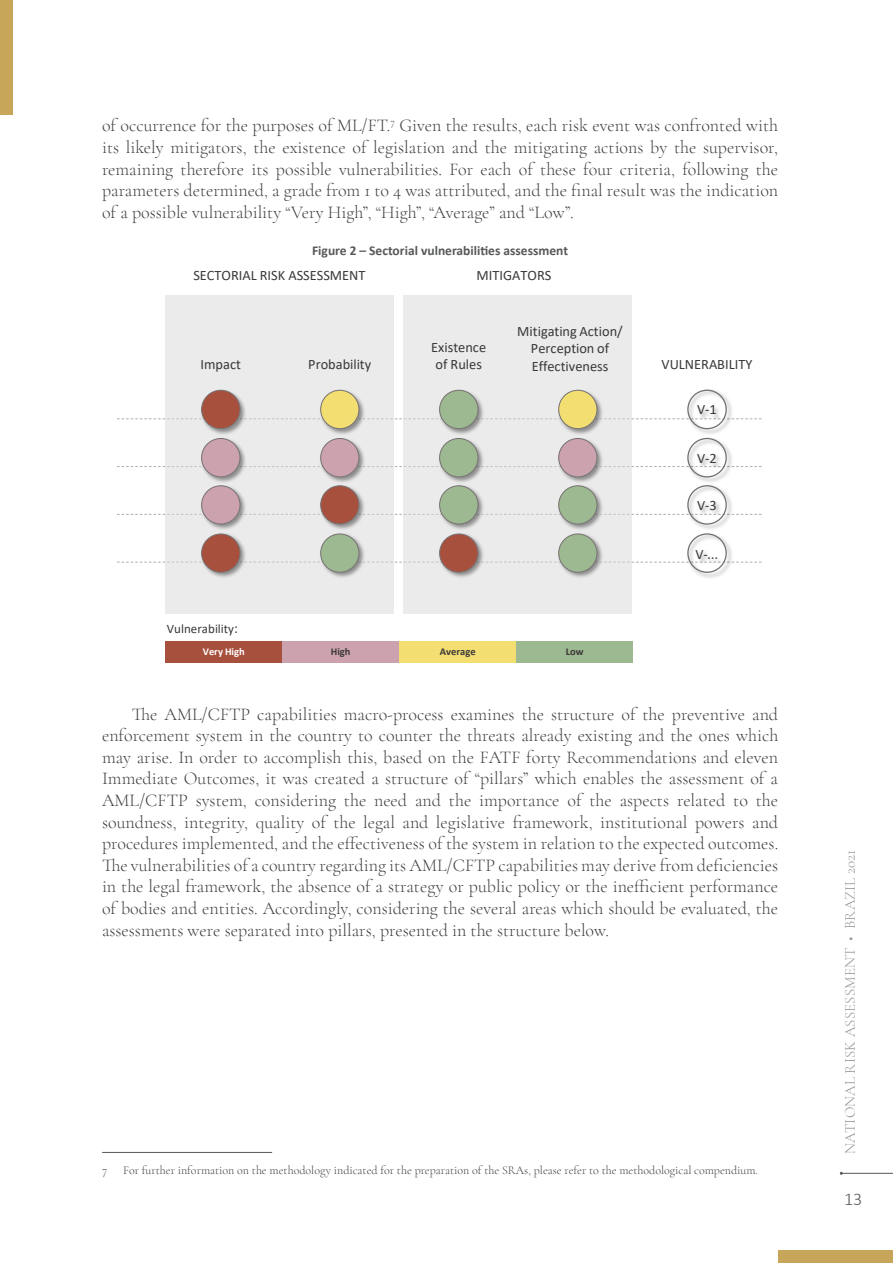
<style>
.page{position:relative;width:893px;height:1263px;background:#fff}
.page>*{position:absolute;margin:0;border:0;box-sizing:border-box;transform-origin:0 0}
._03-Texto{font:300 18px/21.6px "Cormorant Garamond";color:#3e3e3f;text-align:justify}
.t1{font:300 18px "Calibri";color:#57585a}
.t2{font:300 15px "Cormorant Garamond";letter-spacing:.01em;color:#939598}
.t3{font:14.4px/17.1px "Calibri";color:#3b3838}
.t4{font:italic 14.4px "Calibri";color:#3b3838}
.TituloGrafTab{font:700 13.5px "Calibri";color:#57585a}
.t5{font:12.9px "Calibri";color:#3b3838}
._06-Rodapé{font:300 12px "Cormorant Garamond";color:#3e3e3f}
.t6{font:700 10.5px "Calibri";letter-spacing:.005em;color:#3b3838}
.t7{font:700 10.5px "Calibri";letter-spacing:.005em;color:#fff}
.s1{font-size:14.4px}
.s2{font-style:normal}
</style>
<div class="page">
<hr style="left:841px;top:1173px;width:52px;height:1px;background:#57585a">
<div style="left:0;top:0;width:13px;height:115px;background:#c7a559"></div>
<div style="left:778px;top:1250px;width:115px;height:13px;background:#c7a559"></div>
<hr style="left:102px;top:1152px;width:170px;height:1px;background:#57585a">
<svg style="left:117px;top:466px;width:645px;height:1px"></svg>
<svg style="left:117px;top:514px;width:645px;height:1px"></svg>
<svg style="left:117px;top:562px;width:645px;height:1px"></svg>
<svg style="left:117px;top:418px;width:645px;height:1px"></svg>
<div style="left:165px;top:641px;width:117px;height:22px;background:#a8503e"></div>
<div style="left:282px;top:641px;width:117px;height:22px;background:#cba2ad"></div>
<div style="left:399px;top:641px;width:117px;height:22px;background:#f2de71"></div>
<div style="left:516px;top:641px;width:117px;height:22px;background:#9db991"></div>
<img style="left:695px;top:389px;width:27px;height:5px">
<div style="left:687px;top:390px;width:40px;height:39px;border:1px solid #767171;border-radius:50%"></div>
<img style="left:685px;top:394px;width:50px;height:48px">
<div style="left:687px;top:438px;width:40px;height:39px;border:1px solid #767171;border-radius:50%"></div>
<img style="left:685px;top:442px;width:50px;height:48px">
<div style="left:687px;top:485px;width:40px;height:40px;border:1px solid #767171;border-radius:50%"></div>
<img style="left:685px;top:490px;width:50px;height:48px">
<div style="left:687px;top:533px;width:40px;height:40px;border:1px solid #767171;border-radius:50%"></div>
<div style="left:166px;top:296px;width:228px;height:318px;background:#ebebeb"></div>
<img style="left:199px;top:389px;width:48px;height:46px">
<div style="left:202px;top:390px;width:38px;height:39px;background:#a8503e;border-radius:50%"></div>
<div style="left:201px;top:390px;width:39px;height:39px;border:1px solid #767171;border-radius:50%"></div>
<img style="left:199px;top:438px;width:48px;height:45px">
<div style="left:202px;top:438px;width:38px;height:39px;background:#cba2ad;border-radius:50%"></div>
<div style="left:201px;top:438px;width:39px;height:39px;border:1px solid #767171;border-radius:50%"></div>
<img style="left:199px;top:485px;width:48px;height:45px">
<div style="left:202px;top:486px;width:38px;height:38px;background:#cba2ad;border-radius:50%"></div>
<div style="left:201px;top:485px;width:39px;height:39px;border:1px solid #767171;border-radius:50%"></div>
<img style="left:199px;top:534px;width:48px;height:44px">
<div style="left:202px;top:534px;width:38px;height:38px;background:#a8503e;border-radius:50%"></div>
<div style="left:201px;top:533px;width:39px;height:40px;border:1px solid #767171;border-radius:50%"></div>
<div style="left:403px;top:296px;width:229px;height:318px;background:#ebebeb"></div>
<img style="left:436px;top:389px;width:51px;height:46px">
<div style="left:440px;top:390px;width:38px;height:39px;background:#9db991;border-radius:50%"></div>
<div style="left:439px;top:390px;width:39px;height:39px;border:1px solid #767171;border-radius:50%"></div>
<img style="left:436px;top:438px;width:51px;height:45px">
<div style="left:440px;top:438px;width:38px;height:39px;background:#9db991;border-radius:50%"></div>
<div style="left:439px;top:438px;width:39px;height:39px;border:1px solid #767171;border-radius:50%"></div>
<img style="left:436px;top:485px;width:51px;height:45px">
<div style="left:440px;top:486px;width:38px;height:38px;background:#9db991;border-radius:50%"></div>
<div style="left:439px;top:485px;width:39px;height:39px;border:1px solid #767171;border-radius:50%"></div>
<img style="left:436px;top:534px;width:51px;height:44px">
<div style="left:440px;top:534px;width:38px;height:38px;background:#a8503e;border-radius:50%"></div>
<div style="left:439px;top:533px;width:39px;height:40px;border:1px solid #767171;border-radius:50%"></div>
<img style="left:684px;top:538px;width:51px;height:40px">
<img style="left:318px;top:389px;width:50px;height:46px">
<div style="left:321px;top:390px;width:38px;height:39px;background:#f2de71;border-radius:50%"></div>
<div style="left:320px;top:390px;width:39px;height:39px;border:1px solid #767171;border-radius:50%"></div>
<img style="left:318px;top:438px;width:50px;height:45px">
<div style="left:321px;top:438px;width:38px;height:39px;background:#cba2ad;border-radius:50%"></div>
<div style="left:320px;top:438px;width:39px;height:39px;border:1px solid #767171;border-radius:50%"></div>
<img style="left:318px;top:485px;width:50px;height:45px">
<div style="left:321px;top:486px;width:38px;height:38px;background:#a8503e;border-radius:50%"></div>
<div style="left:320px;top:485px;width:39px;height:39px;border:1px solid #767171;border-radius:50%"></div>
<img style="left:318px;top:534px;width:50px;height:44px">
<div style="left:321px;top:534px;width:38px;height:38px;background:#9db991;border-radius:50%"></div>
<div style="left:320px;top:533px;width:39px;height:40px;border:1px solid #767171;border-radius:50%"></div>
<img style="left:556px;top:389px;width:50px;height:46px">
<div style="left:559px;top:390px;width:38px;height:39px;background:#f2de71;border-radius:50%"></div>
<div style="left:558px;top:390px;width:39px;height:39px;border:1px solid #767171;border-radius:50%"></div>
<img style="left:556px;top:438px;width:50px;height:45px">
<div style="left:559px;top:438px;width:38px;height:39px;background:#cba2ad;border-radius:50%"></div>
<div style="left:558px;top:438px;width:39px;height:39px;border:1px solid #767171;border-radius:50%"></div>
<img style="left:556px;top:485px;width:50px;height:45px">
<div style="left:559px;top:486px;width:38px;height:38px;background:#9db991;border-radius:50%"></div>
<div style="left:558px;top:485px;width:39px;height:39px;border:1px solid #767171;border-radius:50%"></div>
<img style="left:556px;top:534px;width:50px;height:44px">
<div style="left:559px;top:534px;width:38px;height:38px;background:#9db991;border-radius:50%"></div>
<div style="left:558px;top:533px;width:39px;height:40px;border:1px solid #767171;border-radius:50%"></div>
<p class="_03-Texto" style="left:102px;top:115px;width:678px">of occurrence for the purposes of ML/FT.<sup>7</sup> Given the results, each risk event was confronted with its likely mitigators, the existence of legislation and the mitigating actions by the supervisor, remaining therefore its possible vulnerabilities. For each of these four criteria, following the parameters determined, a grade from 1 to 4 was attributed, and the final result was the indication of a possible vulnerability “Very High”, “High”, “Average” and “Low”.</p>
<p class="TituloGrafTab" style="left:312px;top:241px;width:257px">Figure 2 – Sectorial vulnerabilities assessment</p>
<p class="t3" style="left:193px;top:266px;width:174px">SECTORIAL RISK ASSESSMENT</p>
<p class="t3" style="left:200px;top:355px;width:42px">Impact</p>
<p class="t3" style="left:308px;top:355px;width:64px">Probability</p>
<p class="t3" style="left:477px;top:266px;width:76px">MITIGATORS</p>
<p class="t3" style="left:431px;top:338px;width:56px">Existence of Rules</p>
<p class="t3" style="left:517px;top:323px;width:107px;text-align:center">Mitigating Action/<br>Perception of<br>Effectiveness</p>
<p class="t5" style="left:167px;top:620px;width:73px">Vulnerability<span class="s1">:</span></p>
<p class="t7" style="left:203px;top:644px;width:43px">Very High</p>
<p class="t6" style="left:331px;top:644px;width:21px">High</p>
<p class="t6" style="left:440px;top:644px;width:37px">Average</p>
<p class="t6" style="left:566px;top:644px;width:19px">Low</p>
<p class="t3" style="left:661px;top:355px;width:92px">VULNERABILITY</p>
<p class="t3" style="left:697px;top:401px;width:21px">V-1</p>
<p class="t3" style="left:697px;top:449px;width:21px">V-2</p>
<p class="t3" style="left:697px;top:497px;width:21px">V-3</p>
<p class="t4" style="left:695px;top:544px;width:25px"><span class="s2">V-</span>...</p>
<p class="_03-Texto" style="left:102px;top:703px;width:678px;text-indent:30px">The AML/CFTP capabilities macro-process examines the structure of the preventive and enforcement system in the country to counter the threats already existing and the ones which may arise. In order to accomplish this, based on the FATF forty Recommendations and eleven Immediate Outcomes, it was created a structure of “pillars” which enables the assessment of a AML/CFTP system, considering the need and the importance of the aspects related to the soundness, integrity, quality of the legal and legislative framework, institutional powers and procedures implemented, and the effectiveness of the system in relation to the expected outcomes.<br>The vulnerabilities of a country regarding its AML/CFTP capabilities may derive from deficiencies in the legal framework, the absence of a strategy or public policy or the inefficient performance of bodies and entities. Accordingly, considering the several areas which should be evaluated, the assessments were separated into pillars, presented in the structure below.</p>
<p class="_06-Rodapé" style="left:102px;top:1162px;width:7px">7</p>
<p class="_06-Rodapé" style="left:123px;top:1162px;width:636px">For further information on the methodology indicated for the preparation of the SRAs, please refer to the methodological compendium.</p>
<p class="t2" style="left:841px;top:1154px;width:305px;rotate:-90deg">NATIONAL RISK ASSESSMENT • BRAZIL 2021</p>
<p class="t1" style="left:844px;top:1188px;width:20px">13</p>
</div>
